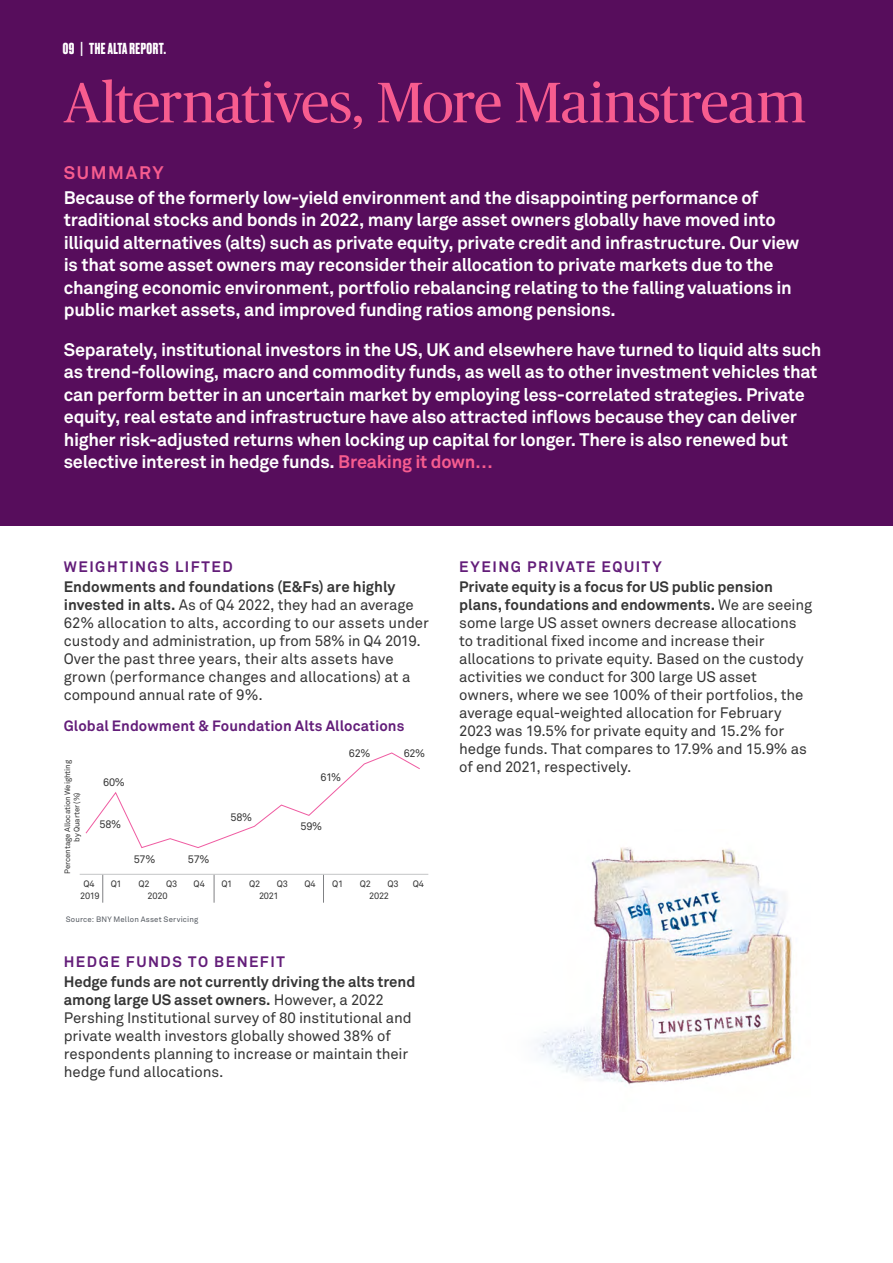
<style>
.page{position:relative;width:893px;height:1263px;background:#fff}
.page>*{position:absolute;margin:0;border:0;box-sizing:border-box;transform-origin:0 0}
.t1{font:57px "Publico";letter-spacing:-.01em;color:#f75c8f}
.t2{font:700 18px/22.5px "Akkurat Pro";letter-spacing:-.015em;color:#fff}
.t3{font:700 18px "Akkurat Pro";letter-spacing:.095em;color:#f75c8f}
.t4{font:15px/18px "Akkurat Pro";letter-spacing:-.005em;color:#353535}
.t5{font:700 15px "Akkurat Pro";letter-spacing:.1em;color:#631d79}
.t6{font:700 15px "Druk";letter-spacing:.035em;color:#fff}
.t7{font:700 14.7px "Akkurat Pro";letter-spacing:.005em;color:#631d79}
.t8{font:10.95px "Akkurat Pro";letter-spacing:-.025em;color:#353535}
.t9{font:9.3px "Akkurat Pro";letter-spacing:-.025em;color:#353535}
.t10{font:7.8px/9.3px "Akkurat Pro";letter-spacing:-.005em;color:#353535;text-align:center}
.t11{font:7.8px "Akkurat Pro";letter-spacing:.025em;color:#53585f}
.s1{color:#f75c8f}
.s2{font-weight:700}
</style>
<div class="page">
<div style="left:0;top:0;width:893px;height:525px;background:#570d5c"></div>
<svg style="left:323px;top:875px;width:1px;height:28px"></svg>
<svg style="left:214px;top:875px;width:1px;height:28px"></svg>
<svg style="left:103px;top:875px;width:1px;height:28px"></svg>
<svg style="left:85px;top:752px;width:335px;height:96px"></svg>
<hr style="left:80px;top:874px;width:348px;height:1px;background:#c4c5c6">
<img style="left:539px;top:847px;width:253px;height:239px">
<p class="t6" style="left:63px;top:39px;width:104px">09 | THE ALTA REPORT.</p>
<h1 class="t1" style="left:64px;top:71px;width:744px">Alternatives, More Mainstream</h1>
<p class="t3" style="left:64px;top:161px;width:101px">SUMMARY</p>
<p class="t2" style="left:64px;top:186px;width:737px">Because of the formerly low-yield environment and the disappointing performance of traditional stocks and bonds in 2022, many large asset owners globally have moved into illiquid alternatives (alts) such as private equity, private credit and infrastructure. Our view is that some asset owners may reconsider their allocation to private markets due to the changing economic environment, portfolio rebalancing relating to the falling valuations in public market assets, and improved funding ratios among pensions.</p>
<p class="t2" style="left:64px;top:338px;width:759px">Separately, institutional investors in the US, UK and elsewhere have turned to liquid alts such as trend-following, macro and commodity funds, as well as to other investment vehicles that can perform better in an uncertain market by employing less-correlated strategies. Private equity, real estate and infrastructure have also attracted inflows because they can deliver higher risk-adjusted returns when locking up capital for longer. There is also renewed but selective interest in hedge funds. <span class="s1">Breaking it down…</span></p>
<p class="t5" style="left:64px;top:557px;width:170px">WEIGHTINGS LIFTED</p>
<p class="t4" style="left:64px;top:578px;width:367px"><span class="s2">Endowments and foundations (E&amp;Fs) are highly invested in alts.</span> As of Q4 2022, they had an average 62% allocation to alts, according to our assets under custody and administration, up from 58% in Q4 2019.<br>Over the past three years, their alts assets have grown (performance changes and allocations) at a compound annual rate of 9%.</p>
<p class="t7" style="left:64px;top:717px;width:342px">Global Endowment &amp; Foundation Alts Allocations</p>
<p class="t10" style="left:63px;top:874px;width:116px;rotate:-90deg">Percentage Allocation Weighting by Quarter (%)</p>
<p class="t8" style="left:103px;top:776px;width:23px">60%</p>
<p class="t8" style="left:100px;top:818px;width:23px">58%</p>
<p class="t8" style="left:134px;top:852px;width:23px">57%</p>
<p class="t8" style="left:188px;top:852px;width:23px">57%</p>
<p class="t8" style="left:230px;top:811px;width:23px">58%</p>
<p class="t8" style="left:320px;top:771px;width:22px">61%</p>
<p class="t8" style="left:349px;top:747px;width:23px">62%</p>
<p class="t8" style="left:404px;top:747px;width:23px">62%</p>
<p class="t8" style="left:301px;top:820px;width:23px">59%</p>
<p class="t9" style="left:83px;top:878px;width:13px">Q4</p>
<p class="t9" style="left:111px;top:878px;width:12px">Q1</p>
<p class="t9" style="left:138px;top:878px;width:13px">Q2</p>
<p class="t9" style="left:166px;top:878px;width:13px">Q3</p>
<p class="t9" style="left:194px;top:878px;width:13px">Q4</p>
<p class="t9" style="left:221px;top:878px;width:12px">Q1</p>
<p class="t9" style="left:249px;top:878px;width:13px">Q2</p>
<p class="t9" style="left:277px;top:878px;width:13px">Q3</p>
<p class="t9" style="left:304px;top:878px;width:13px">Q4</p>
<p class="t9" style="left:332px;top:878px;width:12px">Q1</p>
<p class="t9" style="left:80px;top:891px;width:21px">2019</p>
<p class="t9" style="left:148px;top:891px;width:22px">2020</p>
<p class="t9" style="left:259px;top:891px;width:21px">2021</p>
<p class="t9" style="left:369px;top:891px;width:21px">2022</p>
<p class="t9" style="left:360px;top:878px;width:13px">Q2</p>
<p class="t9" style="left:387px;top:878px;width:13px">Q3</p>
<p class="t9" style="left:413px;top:878px;width:13px">Q4</p>
<p class="t11" style="left:66px;top:914px;width:134px">Source: BNY Mellon Asset Servicing</p>
<p class="t5" style="left:64px;top:953px;width:222px">HEDGE FUNDS TO BENEFIT</p>
<p class="t4" style="left:64px;top:973px;width:353px"><span class="s2">Hedge funds are not currently driving the alts trend among large US asset owners.</span> However, a 2022<br>Pershing Institutional survey of 80 institutional and private wealth investors globally showed 38% of respondents planning to increase or maintain their hedge fund allocations.</p>
<p class="t5" style="left:459px;top:557px;width:204px">EYEING PRIVATE EQUITY</p>
<p class="t4" style="left:459px;top:578px;width:354px"><span class="s2">Private equity is a focus for US public pension plans, foundations and endowments.</span> We are seeing some large US asset owners decrease allocations to traditional fixed income and increase their allocations to private equity. Based on the custody activities we conduct for 300 large US asset owners, where we see 100% of their portfolios, the average equal-weighted allocation for February 2023 was 19.5% for private equity and 15.2% for hedge funds. That compares to 17.9% and 15.9% as of end 2021, respectively.</p>
</div>
